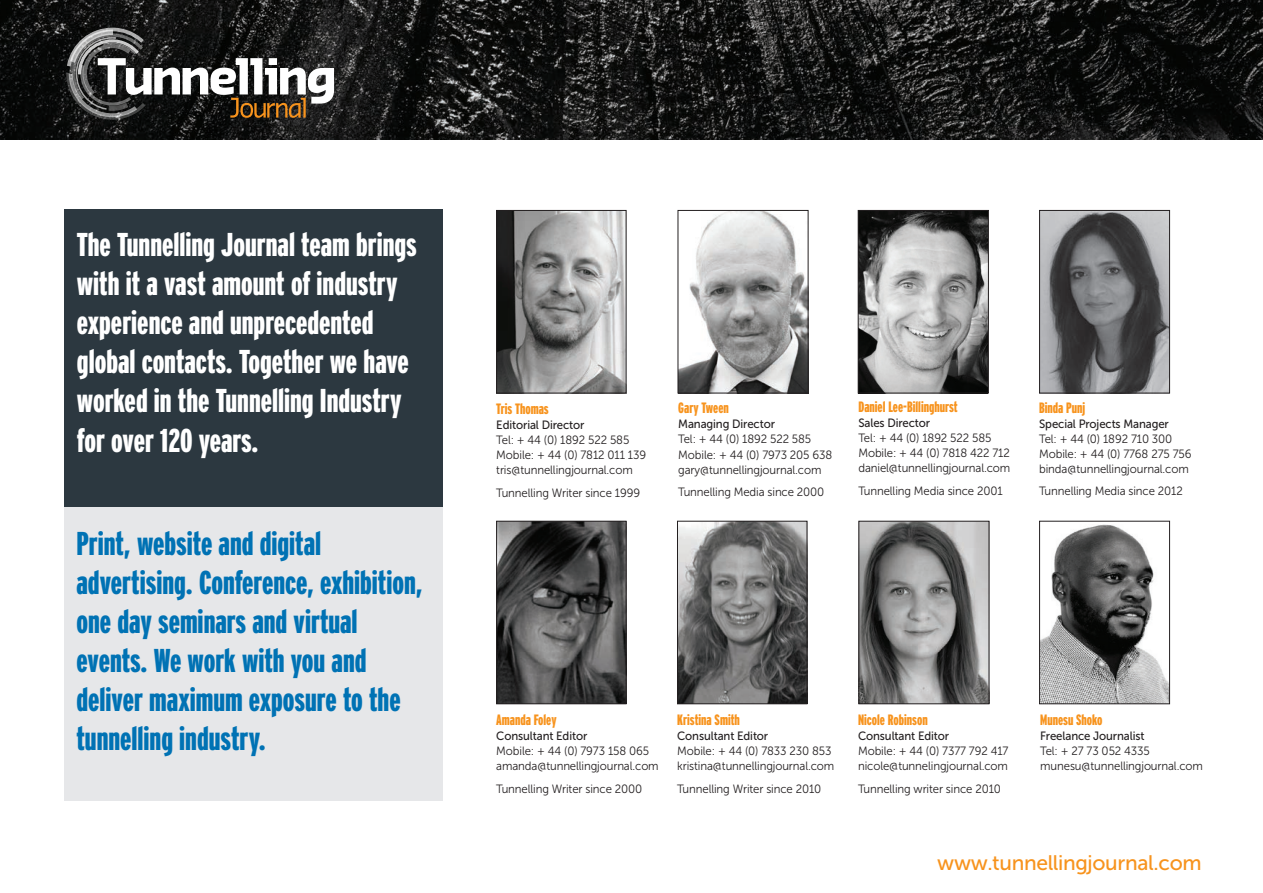
<style>
.page{position:relative;width:1263px;height:893px;background:#fff}
.page>*{position:absolute;margin:0;border:0;box-sizing:border-box;transform-origin:0 0}
.t1{font:900 33px/39px "Interstate Compressed";color:#fff}
.t2{font:900 33px/39px "Interstate Compressed";color:#0072b4}
.t3{font:21px "Museo Sans 500";letter-spacing:-.015em;color:#f7931d}
.t4{font:900 15px "Interstate Compressed";color:#f7931d}
.t5{font:12px "Museo Sans 300";letter-spacing:-.01em;color:#231f20;scale:.95 1}
.t6{font:12px "Museo Sans 500";letter-spacing:-.01em;color:#231f20;scale:.95 1}
</style>
<div class="page">
<img style="left:0;top:0;width:1263px;height:139px">
<svg style="left:65px;top:27px;width:269px;height:93px"></svg>
<div style="left:64px;top:217px;width:378px;height:584px;background:#e6e7e9"></div>
<div style="left:64px;top:210px;width:378px;height:297px;background:#2c3840"></div>
<img style="left:498px;top:212px;width:126px;height:179px">
<div style="left:496px;top:210px;width:130px;height:183px;border:1px solid #231f20"></div>
<img style="left:679px;top:523px;width:126px;height:179px">
<div style="left:677px;top:521px;width:130px;height:183px;border:1px solid #231f20"></div>
<img style="left:498px;top:523px;width:126px;height:179px">
<div style="left:496px;top:521px;width:130px;height:183px;border:1px solid #231f20"></div>
<img style="left:860px;top:212px;width:127px;height:179px">
<div style="left:858px;top:210px;width:131px;height:183px;border:1px solid #231f20"></div>
<img style="left:680px;top:212px;width:126px;height:179px">
<div style="left:678px;top:210px;width:130px;height:183px;border:1px solid #231f20"></div>
<img style="left:860px;top:523px;width:127px;height:179px">
<div style="left:858px;top:521px;width:131px;height:183px;border:1px solid #231f20"></div>
<img style="left:1041px;top:212px;width:127px;height:179px">
<div style="left:1039px;top:210px;width:131px;height:183px;border:1px solid #231f20"></div>
<img style="left:1041px;top:524px;width:127px;height:178px">
<div style="left:1039px;top:521px;width:131px;height:183px;border:1px solid #231f20"></div>
<p class="t1" style="left:77px;top:225px;width:341px">The Tunnelling Journal team brings with it a vast amount of industry experience and unprecedented global contacts. Together we have worked in the Tunnelling Industry for over 120 years.</p>
<p class="t2" style="left:77px;top:524px;width:348px">Print, website and digital advertising. Conference, exhibition, one day seminars and virtual events. We work with you and deliver maximum exposure to the tunnelling industry.</p>
<p class="t4" style="left:496px;top:401px;width:54px">Tris Thomas</p>
<p class="t6" style="left:496px;top:419px;width:94px">Editorial Director</p>
<p class="t5" style="left:496px;top:434px;width:142px">Tel: + 44 (0) 1892 522 585</p>
<p class="t5" style="left:496px;top:449px;width:159px">Mobile: + 44 (0) 7812 011 139</p>
<p class="t5" style="left:496px;top:464px;width:145px">tris@tunnellingjournal.com</p>
<p class="t5" style="left:496px;top:486px;width:153px">Tunnelling Writer since 1999</p>
<p class="t4" style="left:678px;top:400px;width:52px">Gary Tween</p>
<p class="t6" style="left:678px;top:418px;width:103px">Managing Director</p>
<p class="t5" style="left:678px;top:433px;width:142px">Tel: + 44 (0) 1892 522 585</p>
<p class="t5" style="left:678px;top:448px;width:164px">Mobile: + 44 (0) 7973 205 638</p>
<p class="t5" style="left:678px;top:463px;width:152px">gary@tunnellingjournal.com</p>
<p class="t5" style="left:678px;top:485px;width:155px">Tunnelling Media since 2000</p>
<p class="t4" style="left:858px;top:399px;width:101px">Daniel Lee-Billinghurst</p>
<p class="t6" style="left:858px;top:417px;width:77px">Sales Director</p>
<p class="t5" style="left:858px;top:432px;width:142px">Tel: + 44 (0) 1892 522 585</p>
<p class="t5" style="left:858px;top:447px;width:161px">Mobile: + 44 (0) 7818 422 712</p>
<p class="t5" style="left:858px;top:462px;width:161px">daniel@tunnellingjournal.com</p>
<p class="t5" style="left:858px;top:484px;width:153px">Tunnelling Media since 2001</p>
<p class="t4" style="left:1039px;top:399px;width:48px">Binda Punj</p>
<p class="t6" style="left:1039px;top:417px;width:138px">Special Projects Manager</p>
<p class="t5" style="left:1039px;top:432px;width:142px">Tel: + 44 (0) 1892 710 300</p>
<p class="t5" style="left:1039px;top:447px;width:162px">Mobile: + 44 (0) 7768 275 756</p>
<p class="t5" style="left:1039px;top:462px;width:159px">binda@tunnellingjournal.com</p>
<p class="t5" style="left:1039px;top:485px;width:153px">Tunnelling Media since 2012</p>
<p class="t4" style="left:496px;top:712px;width:62px">Amanda Foley</p>
<p class="t6" style="left:496px;top:730px;width:97px">Consultant Editor</p>
<p class="t5" style="left:496px;top:745px;width:162px">Mobile: + 44 (0) 7973 158 065</p>
<p class="t5" style="left:496px;top:760px;width:172px">amanda@tunnellingjournal.com</p>
<p class="t5" style="left:496px;top:782px;width:155px">Tunnelling Writer since 2000</p>
<p class="t4" style="left:677px;top:712px;width:64px">Kristina Smith</p>
<p class="t6" style="left:677px;top:730px;width:97px">Consultant Editor</p>
<p class="t5" style="left:677px;top:745px;width:164px">Mobile: + 44 (0) 7833 230 853</p>
<p class="t5" style="left:677px;top:760px;width:167px">kristina@tunnellingjournal.com</p>
<p class="t5" style="left:677px;top:782px;width:153px">Tunnelling Writer since 2010</p>
<p class="t4" style="left:858px;top:712px;width:71px">Nicole Robinson</p>
<p class="t6" style="left:858px;top:730px;width:97px">Consultant Editor</p>
<p class="t5" style="left:858px;top:745px;width:160px">Mobile: + 44 (0) 7377 792 417</p>
<p class="t5" style="left:858px;top:760px;width:159px">nicole@tunnelingjournal.com</p>
<p class="t5" style="left:858px;top:782px;width:152px">Tunnelling writer since 2010</p>
<p class="t4" style="left:1040px;top:711px;width:64px">Munesu Shoko</p>
<p class="t6" style="left:1040px;top:729px;width:111px">Freelance Journalist</p>
<p class="t5" style="left:1040px;top:744px;width:117px">Tel: + 27 73 052 4335</p>
<p class="t5" style="left:1040px;top:759px;width:173px">munesu@tunnellingjournal.com</p>
<h2 class="t3" style="left:937px;top:851px;width:266px">www.tunnellingjournal.com</h2>
</div>
